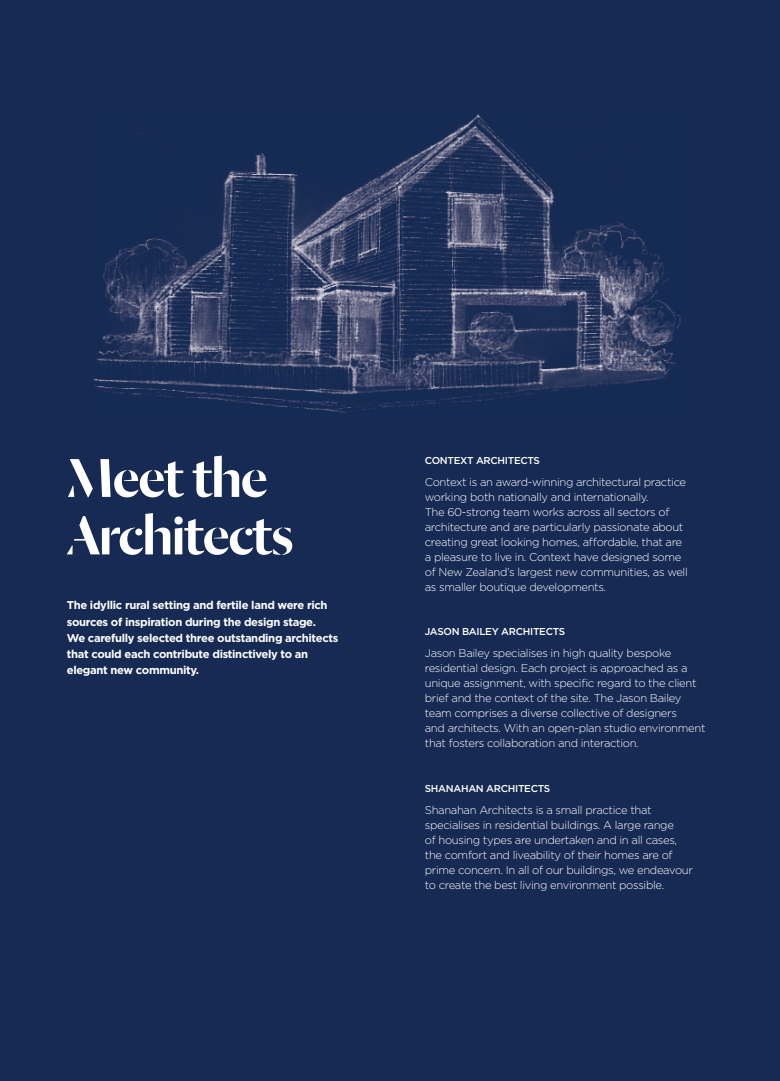
<style>
.page{position:relative;width:780px;height:1081px;background:#162a53}
.page>*{position:absolute;margin:0;border:0;box-sizing:border-box;transform-origin:0 0}
.t1{font:500 60px/57.5px "Dala Moa";letter-spacing:-.02em;color:#fff}
.t2{font:300 11.25px/15px "Gotham";letter-spacing:-.03em;color:#fff}
.t3{font:700 11.25px/16.2px "Gotham";letter-spacing:-.03em;color:#fff}
.t4{font:500 10px "Gotham";letter-spacing:-.03em;color:#fff}
</style>
<div class="page">
<img style="left:93px;top:114px;width:588px;height:300px">
<h1 class="t1" style="left:67px;top:447px;width:228px">Meet the<br>Architects</h1>
<p class="t3" style="left:67px;top:597px;width:273px">The idyllic rural setting and fertile land were rich sources of inspiration during the design stage.<br>We carefully selected three outstanding architects that could each contribute distinctively to an elegant new community.</p>
<p class="t4" style="left:425px;top:454px;width:116px">CONTEXT ARCHITECTS</p>
<p class="t2" style="left:425px;top:474px;width:264px">Context is an award-winning architectural practice working both nationally and internationally.<br>The 60-strong team works across all sectors of architecture and are particularly passionate about creating great looking homes, affordable, that are a pleasure to live in. Context have designed some of New Zealand’s largest new communities, as well as smaller boutique developments.</p>
<p class="t4" style="left:425px;top:625px;width:142px">JASON BAILEY ARCHITECTS</p>
<p class="t2" style="left:425px;top:646px;width:282px">Jason Bailey specialises in high quality bespoke residential design. Each project is approached as a unique assignment, with specific regard to the client brief and the context of the site. The Jason Bailey team comprises a diverse collective of designers<br>and architects. With an open-plan studio environment that fosters collaboration and interaction.</p>
<p class="t4" style="left:425px;top:781px;width:127px">SHANAHAN ARCHITECTS</p>
<p class="t2" style="left:425px;top:802px;width:269px">Shanahan Architects is a small practice that specialises in residential buildings. A large range<br>of housing types are undertaken and in all cases, the comfort and liveability of their homes are of prime concern. In all of our buildings, we endeavour to create the best living environment possible.</p>
</div>
